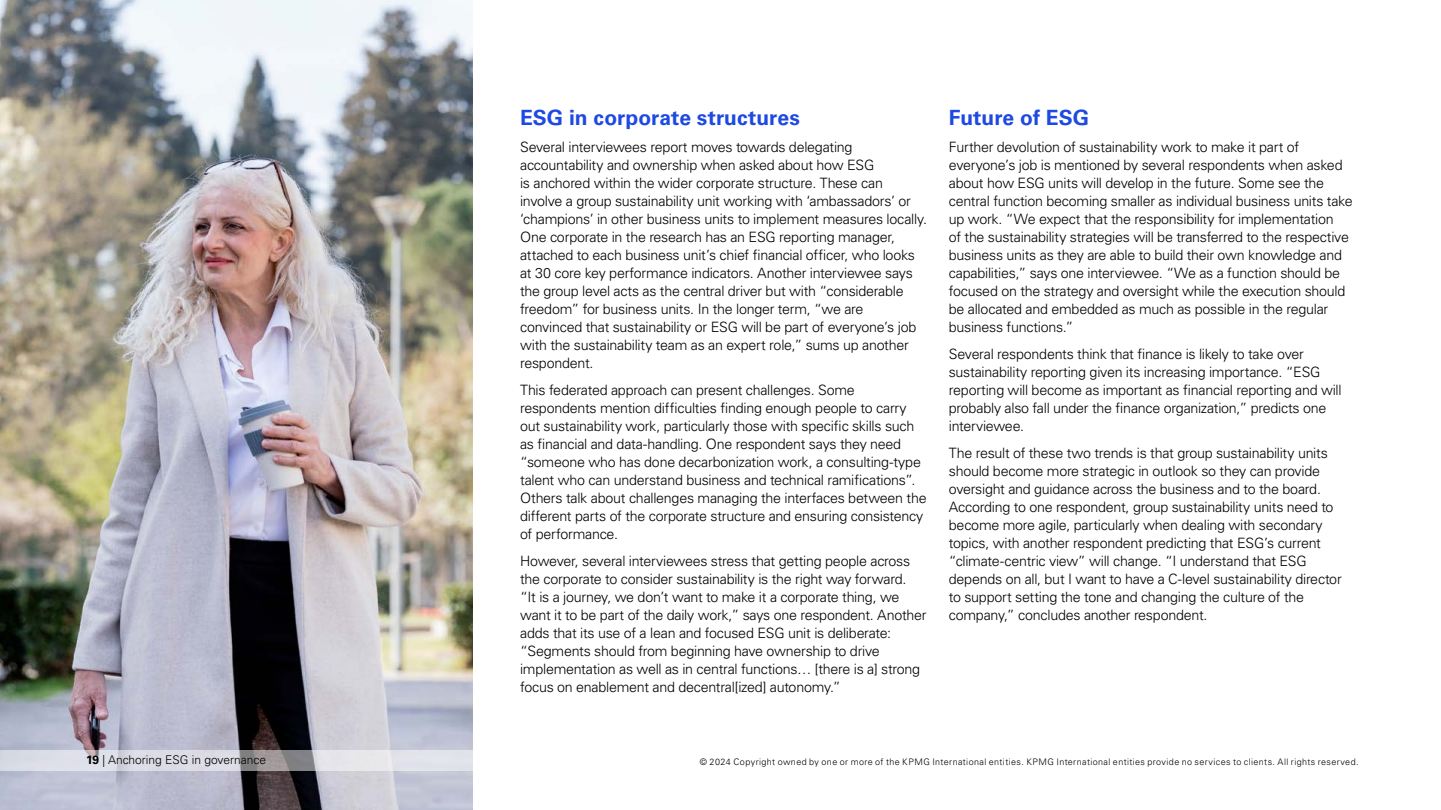
<style>
.page{position:relative;width:1441px;height:810px;background:#fff}
.page>*{position:absolute;margin:0;border:0;box-sizing:border-box;transform-origin:0 0}
.t1{font:700 21px "Univers LT Std";letter-spacing:.005em;color:#1e49e2}
.t2{font:300 14.25px/18px "Univers LT Std";letter-spacing:-.02em;color:#000}
.t3{font:300 12px "Univers LT Std";color:#000}
.t4{font:300 9px "Univers LT Std";letter-spacing:.045em;color:#000}
.s1{font-weight:700}
</style>
<div class="page">
<img style="left:0;top:0;width:472px;height:810px">
<svg style="left:0;top:751px;width:473px;height:20px;background:#d1d1d8"></svg>
<h1 class="t1" style="left:520px;top:105px;width:281px">ESG in corporate structures</h1>
<p class="t2" style="left:520px;top:138px;width:408px">Several interviewees report moves towards delegating accountability and ownership when asked about how ESG<br>is anchored within the wider corporate structure. These can involve a group sustainability unit working with ‘ambassadors’ or ‘champions’ in other business units to implement measures locally.<br>One corporate in the research has an ESG reporting manager, attached to each business unit’s chief financial officer, who looks at 30 core key performance indicators. Another interviewee says the group level acts as the central driver but with “considerable freedom” for business units. In the longer term, “we are convinced that sustainability or ESG will be part of everyone’s job with the sustainability team as an expert role,” sums up another respondent.</p>
<p class="t2" style="left:520px;top:381px;width:408px">This federated approach can present challenges. Some respondents mention difficulties finding enough people to carry out sustainability work, particularly those with specific skills such as financial and data-handling. One respondent says they need “someone who has done decarbonization work, a consulting-type talent who can understand business and technical ramifications”.<br>Others talk about challenges managing the interfaces between the different parts of the corporate structure and ensuring consistency of performance.</p>
<p class="t2" style="left:520px;top:552px;width:408px">However, several interviewees stress that getting people across the corporate to consider sustainability is the right way forward.<br>“It is a journey, we don’t want to make it a corporate thing, we want it to be part of the daily work,” says one respondent. Another adds that its use of a lean and focused ESG unit is deliberate: “Segments should from beginning have ownership to drive implementation as well as in central functions… [there is a] strong focus on enablement and decentral[ized] autonomy.”</p>
<h1 class="t1" style="left:948px;top:105px;width:142px">Future of ESG</h1>
<p class="t2" style="left:948px;top:138px;width:405px">Further devolution of sustainability work to make it part of everyone’s job is mentioned by several respondents when asked about how ESG units will develop in the future. Some see the central function becoming smaller as individual business units take up work. “We expect that the responsibility for implementation<br>of the sustainability strategies will be transferred to the respective business units as they are able to build their own knowledge and capabilities,” says one interviewee. “We as a function should be focused on the strategy and oversight while the execution should be allocated and embedded as much as possible in the regular business functions.”</p>
<p class="t2" style="left:948px;top:345px;width:394px">Several respondents think that finance is likely to take over sustainability reporting given its increasing importance. “ESG reporting will become as important as financial reporting and will probably also fall under the finance organization,” predicts one interviewee.</p>
<p class="t2" style="left:948px;top:444px;width:394px">The result of these two trends is that group sustainability units should become more strategic in outlook so they can provide oversight and guidance across the business and to the board.<br>According to one respondent, group sustainability units need to become more agile, particularly when dealing with secondary topics, with another respondent predicting that ESG’s current “climate-centric view” will change. “I understand that ESG depends on all, but I want to have a C-level sustainability director to support setting the tone and changing the culture of the company,” concludes another respondent.</p>
<p class="t3" style="left:86px;top:752px;width:181px"><span class="s1">19</span> | Anchoring ESG in governance</p>
<p class="t4" style="left:699px;top:756px;width:660px">© 2024 Copyright owned by one or more of the KPMG International entities. KPMG International entities provide no services to clients. All rights reserved.</p>
</div>
